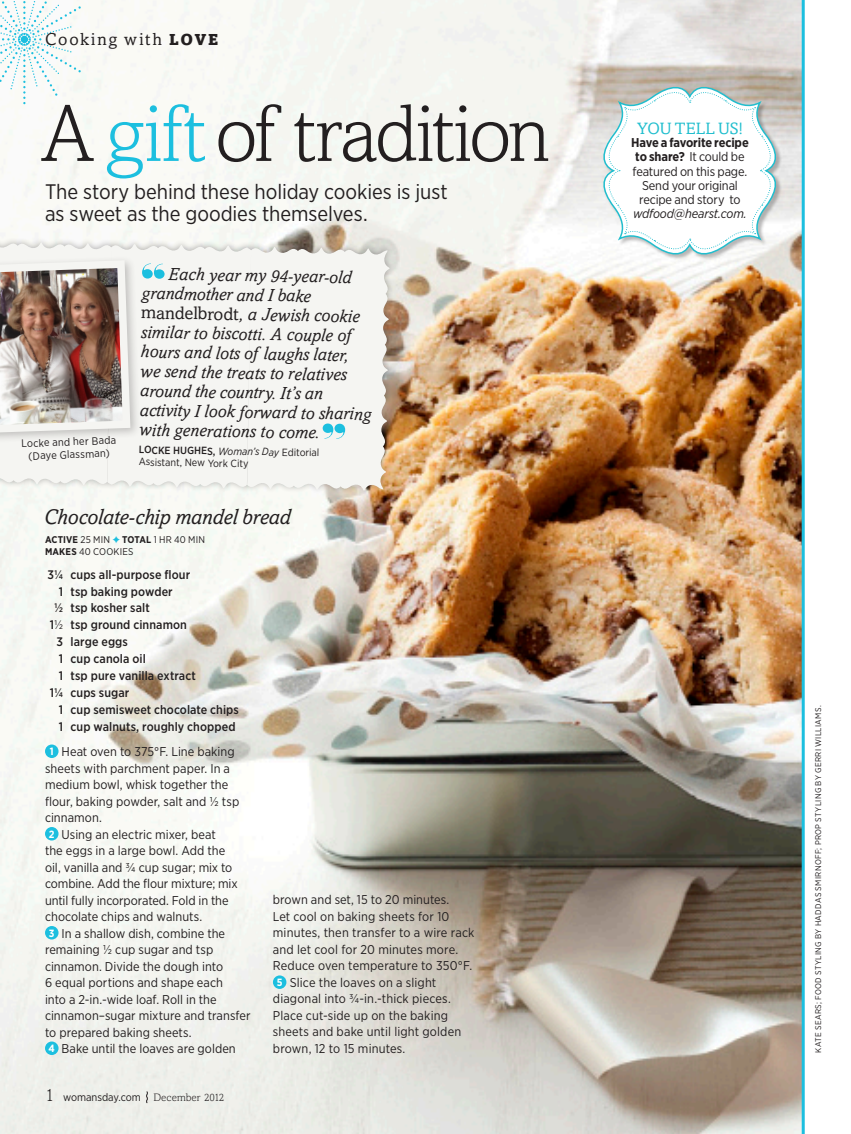
<style>
.page{position:relative;width:851px;height:1134px;background:#fff}
.page>*{position:absolute;margin:0;border:0;box-sizing:border-box;transform-origin:0 0}
._1011_BODY_chronicle{font:300 81px "Amasis MT Std";letter-spacing:-.025em;color:#231f20}
._1011_recipe_TITLE_g{font:italic 21.75px "Amasis MT Std";letter-spacing:-.01em;color:#231f20}
._0712_DEK_gotham{font:21px/21.8px "Gotham Narrow";letter-spacing:-.005em;color:#231f20}
.t1{font:italic 18px/19.5px "Amasis MT Std";color:#231f20}
._1011_recipe_INGREDI{font:17.25px "Amasis MT Std";letter-spacing:.1em;color:#231f20}
._1011_BODY_gotham_8{font:16.5px "Amasis MT Std";color:#21bece}
._1011_recipe_STEPS{font:12.75px/16.5px "Gotham Narrow";letter-spacing:.005em;color:#231f20}
._1011_BODY_gotham_8-2{font:12.75px/14.2px "Gotham Narrow";letter-spacing:-.015em;color:#231f20;text-align:center}
._1011_recipe_INGREDI-2{font:500 12.3px "Gotham Narrow";letter-spacing:.005em;color:#231f20}
._1011_CAPTION{font:10.95px/12.8px "Gotham Narrow";color:#231f20;text-align:center}
.t2{font:10.8px "Gotham Narrow";color:#231f20}
.t3{font:10.5px/12px "Gotham Narrow";color:#231f20}
.t4{font:700 10.5px "Gotham Narrow";color:#fff}
._1011_recipe_YIELD{font:9.75px/12.8px "Gotham Narrow";letter-spacing:.02em;color:#231f20}
._0912_CREDIT_gutter{font:8.25px "Gotham Narrow";letter-spacing:.04em;color:#231f20}
.s1{font-weight:900;font-size:15.75px}
.s2{color:#1cbfdf}
.s3{font-style:normal}
.s4{font-weight:500}
.s5{font-style:italic}
.s6{font-weight:700}
.s7{font-weight:400}
.s8{font-family:"Amasis MT Std";font-weight:300;font-size:18px}
.s9{font-family:"Amasis MT Std";font-weight:300}
</style>
<div class="page">
<img style="left:0;top:0;width:801px;height:1134px">
<svg style="left:146px;top:1091px;width:2px;height:12px"></svg>
<svg style="left:0;top:0;width:81px;height:104px"></svg>
<img style="left:0;top:235px;width:396px;height:262px">
<svg style="left:0;top:241px;width:389px;height:250px;fill:#f5f5f2"></svg>
<div style="left:0;top:256px;width:141px;height:189px;background:#f4f4f1"></div>
<img style="left:0;top:261px;width:134px;height:177px">
<hr style="left:801px;top:0;width:3px;height:1134px;background:#1cbfdf">
<svg style="left:142px;top:263px;width:23px;height:16px"></svg>
<svg style="left:322px;top:423px;width:23px;height:16px"></svg>
<div style="left:45px;top:745px;width:13px;height:13px;background:#1cbfdf;border-radius:50%"></div>
<div style="left:45px;top:827px;width:13px;height:14px;background:#1cbfdf;border-radius:50%"></div>
<div style="left:45px;top:926px;width:13px;height:14px;background:#1cbfdf;border-radius:50%"></div>
<div style="left:45px;top:1042px;width:13px;height:13px;background:#1cbfdf;border-radius:50%"></div>
<div style="left:273px;top:975px;width:13px;height:14px;background:#1cbfdf;border-radius:50%"></div>
<svg style="left:598px;top:82px;width:183px;height:177px"></svg>
<p class="_1011_recipe_INGREDI" style="left:45px;top:29px;width:175px">Cooking with <span class="s1">LOVE</span></p>
<p class="_1011_BODY_chronicle" style="left:40px;top:87px;width:511px">A <span class="s2">gift</span> of tradition</p>
<p class="_0712_DEK_gotham" style="left:45px;top:181px;width:404px">The story behind these holiday cookies is just as sweet as the goodies themselves.</p>
<p class="_1011_CAPTION" style="left:21px;top:437px;width:96px;rotate:-2deg">Locke and her Bada (Daye Glassman)</p>
<p class="t1" style="left:142px;top:264px;width:233px;text-indent:26px;rotate:1deg">Each year my 94-year-old grandmother and I bake <span class="s3">mandelbrodt</span>, a Jewish cookie similar to biscotti. A couple of hours and lots of laughs later, we send the treats to relatives around the country. It’s an activity I look forward to sharing with generations to come.</p>
<p class="t3" style="left:139px;top:443px;width:182px;rotate:1deg"><span class="s4">LOCKE HUGHES,</span> <span class="s5">Woman’s Day</span> Editorial<br>Assistant, New York City</p>
<p class="_1011_recipe_TITLE_g" style="left:44px;top:504px;width:248px">Chocolate-chip mandel bread</p>
<p class="_1011_recipe_YIELD" style="left:45px;top:533px;width:161px"><span class="s6">ACTIVE</span> 25 MIN <span class="s2">✦</span> <span class="s6">TOTAL</span> 1 HR 40 MIN<br><span class="s6">MAKES</span> 40 COOKIES</p>
<p class="_1011_recipe_INGREDI-2" style="left:47px;top:567px;width:144px">3¼ cups all-purpose flour</p>
<p class="_1011_recipe_INGREDI-2" style="left:59px;top:583px;width:115px">1 tsp baking powder</p>
<p class="_1011_recipe_INGREDI-2" style="left:54px;top:600px;width:97px">½ tsp kosher salt</p>
<p class="_1011_recipe_INGREDI-2" style="left:50px;top:617px;width:138px">1<span class="s7">½</span> tsp ground cinnamon</p>
<p class="_1011_recipe_INGREDI-2" style="left:57px;top:634px;width:73px">3 large eggs</p>
<p class="_1011_recipe_INGREDI-2" style="left:59px;top:651px;width:88px">1 cup canola oil</p>
<p class="_1011_recipe_INGREDI-2" style="left:59px;top:668px;width:139px">1 tsp pure vanilla extract</p>
<p class="_1011_recipe_INGREDI-2" style="left:50px;top:685px;width:81px">1¼ cups sugar</p>
<p class="_1011_recipe_INGREDI-2" style="left:59px;top:702px;width:181px">1 cup semisweet chocolate chips</p>
<p class="_1011_recipe_INGREDI-2" style="left:59px;top:718px;width:178px">1 cup walnuts, roughly chopped</p>
<p class="t4" style="left:50px;top:745px;width:5px">1</p>
<p class="_1011_recipe_STEPS" style="left:45px;top:743px;width:196px;text-indent:17px">Heat oven to 375°F. Line baking sheets with parchment paper. In a medium bowl, whisk together the flour, baking powder, salt and ½ tsp cinnamon.</p>
<p class="t4" style="left:49px;top:827px;width:7px">2</p>
<p class="_1011_recipe_STEPS" style="left:45px;top:826px;width:194px;text-indent:17px">Using an electric mixer, beat<br>the eggs in a large bowl. Add the oil, vanilla and ¾ cup sugar; mix to combine. Add the flour mixture; mix until fully incorporated. Fold in the chocolate chips and walnuts.</p>
<p class="t4" style="left:49px;top:926px;width:7px">3</p>
<p class="_1011_recipe_STEPS" style="left:45px;top:925px;width:207px;text-indent:17px">In a shallow dish, combine the remaining ½ cup sugar and tsp cinnamon. Divide the dough into<br>6 equal portions and shape each<br>into a 2-in.-wide loaf. Roll in the cinnamon–sugar mixture and transfer to prepared baking sheets.</p>
<p class="t4" style="left:49px;top:1042px;width:8px">4</p>
<p class="_1011_recipe_STEPS" style="left:62px;top:1040px;width:176px">Bake until the loaves are golden</p>
<p class="t2" style="left:45px;top:1091px;width:181px"><span class="s8">1</span> womansday.com <span class="s9">December 2012</span></p>
<p class="_1011_recipe_STEPS" style="left:273px;top:892px;width:203px">brown and set, 15 to 20 minutes.<br>Let cool on baking sheets for 10 minutes, then transfer to a wire rack and let cool for 20 minutes more.<br>Reduce oven temperature to 350°F.</p>
<p class="t4" style="left:277px;top:976px;width:7px">5</p>
<p class="_1011_recipe_STEPS" style="left:273px;top:974px;width:190px;text-indent:17px">Slice the loaves on a slight diagonal into ¾-in.-thick pieces.<br>Place cut-side up on the baking sheets and bake until light golden brown, 12 to 15 minutes.</p>
<p class="_1011_BODY_gotham_8" style="left:637px;top:119px;width:107px">YOU TELL US!</p>
<p class="_1011_BODY_gotham_8-2" style="left:631px;top:135px;width:119px"><span class="s6">Have a favorite recipe to share?</span> It could be featured on this page.<br>Send your original recipe and story to <span class="s5">wdfood@hearst.com.</span></p>
<p class="_0912_CREDIT_gutter" style="left:813px;top:1053px;width:349px;rotate:-90deg">KATE SEARS; FOOD STYLING BY HADDAS SMIRNOFF; PROP STYLING BY GERRI WILLIAMS.</p>
</div>
